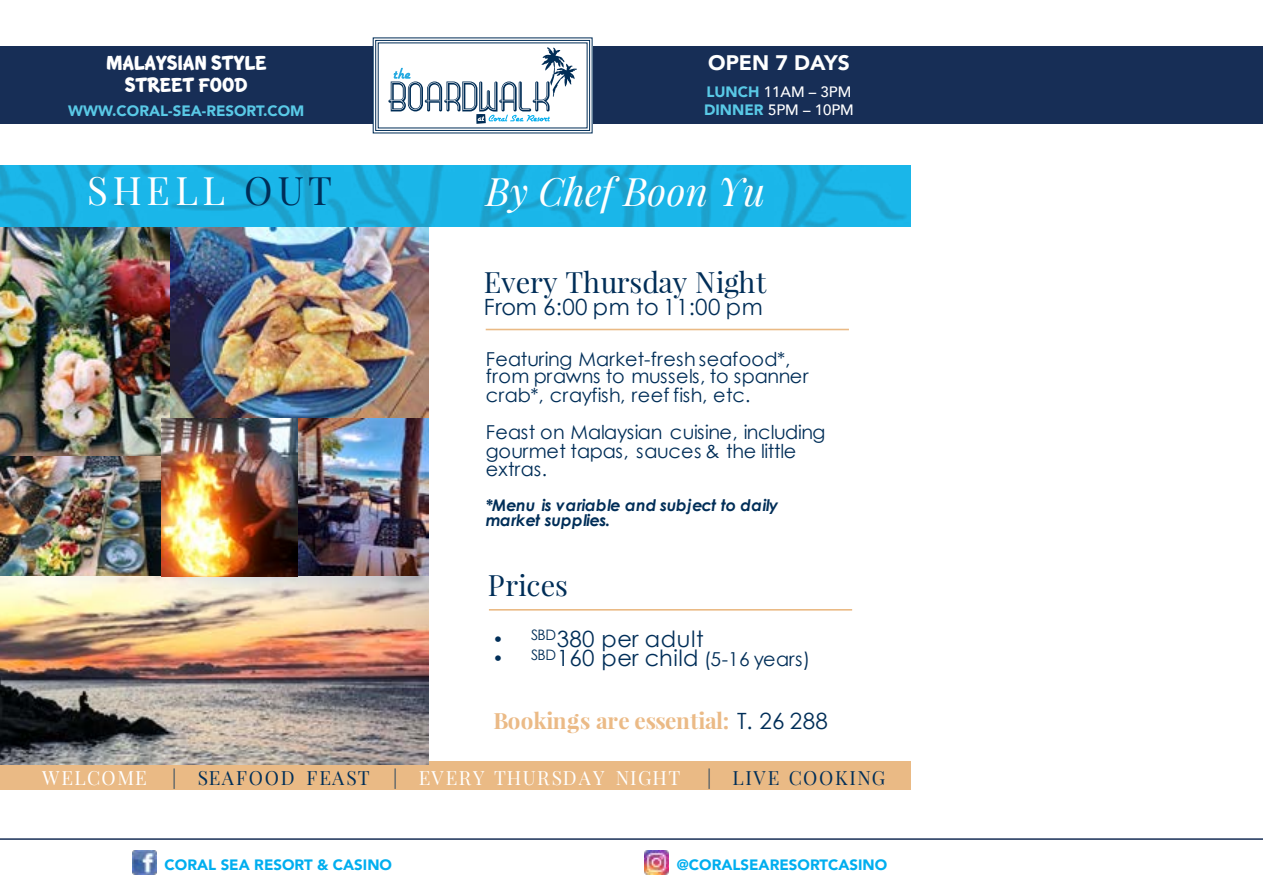
<style>
.page{position:relative;width:1263px;height:893px;background:#fff}
.page>*{position:absolute;margin:0;border:0;box-sizing:border-box;transform-origin:0 0}
.t1{font:italic 38.4px "Playfair Display";letter-spacing:-.005em;color:#fff}
.t2{font:38.4px "Playfair Display";letter-spacing:.125em;color:#fff}
.t3{font:28.8px "Playfair Display";color:#002e58}
.t4{font:22.35px "Century Gothic";letter-spacing:.015em;color:#002e58}
.t5{font:700 22.35px "Playfair Display";letter-spacing:-.005em;color:#ebba86}
.t6{font:21px/21.6px "KTF Roadbrush";color:#fff;text-align:center}
.t7{font:900 21px "Avenir";color:#fff}
.t8{font:19.2px/18.5px "Century Gothic";letter-spacing:.015em;color:#002e58}
.t9{font:19.2px/18.5px "Century Gothic";letter-spacing:-.005em;color:#002e58}
.t10{font:19.2px "Playfair Display";letter-spacing:.075em;color:#fff}
.t11{font:19.2px "Playfair Display";letter-spacing:.08em;color:#002e58}
.t12{font:italic 700 16.05px/14.4px "Century Gothic";color:#002e58}
.t13{font:900 15px "Avenir";color:#00aeef}
.t14{font:500 15px/18px "Avenir";color:#fff}
.t15{font:900 15px "Avenir";color:#59c9e6}
.s1{color:#002e58}
.s2{font-weight:900;color:#59c9e6}
.s3{font-family:"Arial"}
.s4{font-size:19.2px}
.s5{font-family:"Century Gothic";font-weight:400;color:#002e58}
</style>
<div class="page">
<div style="left:0;top:47px;width:1263px;height:77px;background:#172e56"></div>
<svg style="left:372px;top:37px;width:221px;height:97px"></svg>
<hr style="left:0;top:838px;width:1263px;height:2px;background:#172e56">
<img style="left:644px;top:850px;width:24px;height:24px">
<img style="left:132px;top:850px;width:24px;height:24px">
<hr style="left:486px;top:329px;width:363px;height:1px;background:#eaba85">
<hr style="left:489px;top:609px;width:363px;height:2px;background:#eaba85">
<img style="left:0;top:226px;width:171px;height:231px">
<img style="left:171px;top:226px;width:258px;height:192px">
<img style="left:0;top:457px;width:161px;height:120px">
<img style="left:297px;top:418px;width:132px;height:159px">
<img style="left:0;top:165px;width:911px;height:61px">
<div style="left:0;top:761px;width:911px;height:29px;background:#eaba85"></div>
<img style="left:0;top:577px;width:429px;height:187px">
<img style="left:161px;top:418px;width:136px;height:159px">
<p class="t6" style="left:106px;top:52px;width:162px">MALAYSIAN STYLE<br>STREET FOOD</p>
<p class="t15" style="left:68px;top:98px;width:238px">WWW.CORAL-SEA-RESORT.COM</p>
<h1 class="t2" style="left:87px;top:167px;width:246px">SHELL <span class="s1">OUT</span></h1>
<p class="t7" style="left:708px;top:45px;width:143px">OPEN 7 DAYS</p>
<p class="t14" style="left:704px;top:82px;width:151px"><span class="s2">LUNCH</span> 11AM – 3PM<br><span class="s2">DINNER</span> 5PM – 10PM</p>
<h1 class="t1" style="left:486px;top:166px;width:281px">By Chef Boon Yu</h1>
<h2 class="t3" style="left:484px;top:264px;width:284px">Every Thursday Night</h2>
<p class="t4" style="left:484px;top:292px;width:280px">From 6:00 pm to 11:00 pm</p>
<p class="t8" style="left:486px;top:349px;width:324px">Featuring Market-fresh seafood*, from prawns to mussels, to spanner crab*, crayfish, reef fish, etc.</p>
<p class="t9" style="left:486px;top:423px;width:341px">Feast on Malaysian cuisine, including gourmet tapas, sauces &amp; the little extras.</p>
<p class="t12" style="left:486px;top:498px;width:294px">*Menu is variable and subject to daily market supplies.</p>
<h2 class="t3" style="left:488px;top:567px;width:82px">Prices</h2>
<p class="t4" style="left:494px;top:623px;width:211px"><span class="s3">•</span> <sup>SBD</sup>380 per adult</p>
<p class="t4" style="left:494px;top:642px;width:318px"><span class="s3">•</span> <sup>SBD</sup>160 per child <span class="s4">(5-16 years)</span></p>
<p class="t5" style="left:494px;top:707px;width:336px">Bookings are essential: <span class="s5">T. 26 288</span></p>
<p class="t10" style="left:42px;top:765px;width:106px">WELCOME</p>
<p class="t10" style="left:172px;top:765px;width:510px"><span class="s1">| SEAFOOD FEAST |</span> EVERY THURSDAY NIGHT</p>
<p class="t11" style="left:707px;top:765px;width:180px">| LIVE COOKING</p>
<p class="t13" style="left:165px;top:852px;width:229px">CORAL SEA RESORT &amp; CASINO</p>
<p class="t13" style="left:677px;top:852px;width:212px">@CORALSEARESORTCASINO</p>
</div>
